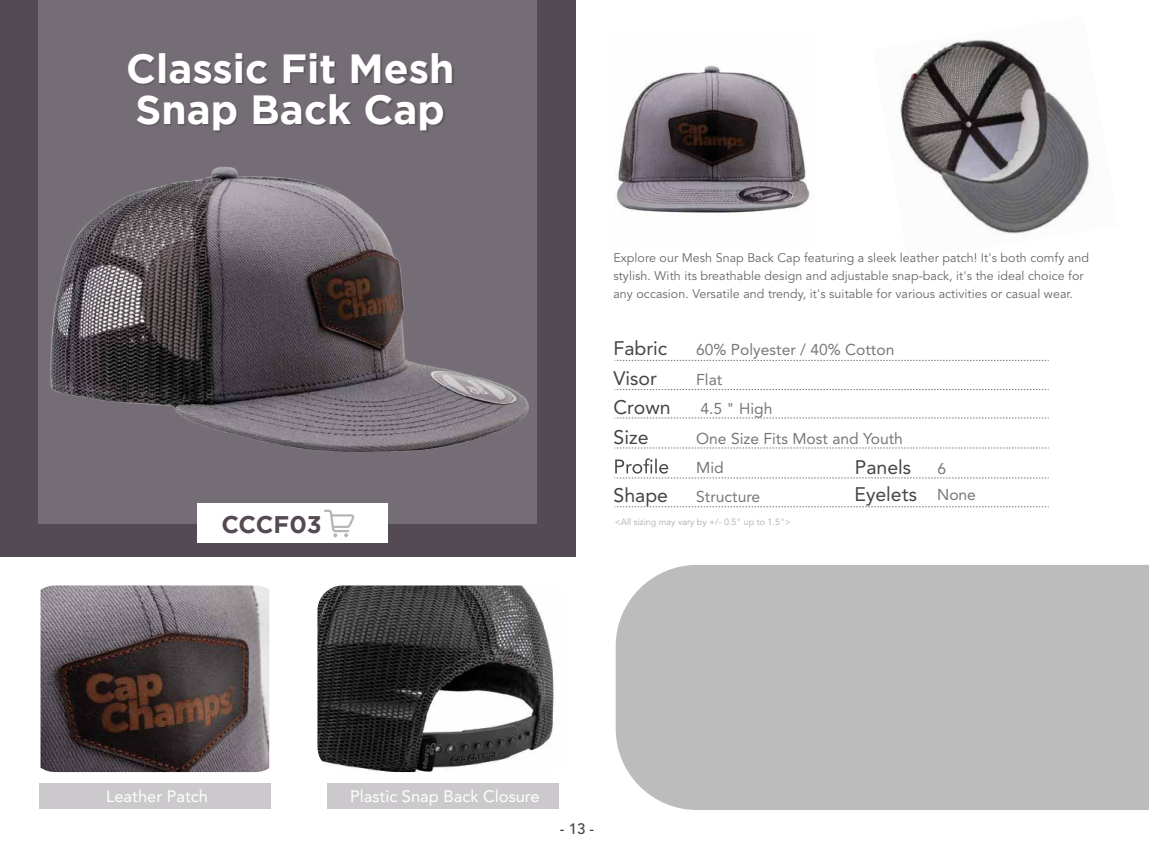
<style>
.page{position:relative;width:1149px;height:851px;background:#fff}
.page>*{position:absolute;margin:0;border:0;box-sizing:border-box;transform-origin:0 0}
.t1{font:700 40.65px/40.7px "Gotham";color:#fff}
.t2{font:700 24px "Gotham";letter-spacing:-.01em;color:#544a54}
.t3{font:19.5px "Avenir LT Std";color:#444545}
.t4{font:16.5px "Avenir LT Std";color:#fff}
.t5{font:15.6px "Avenir LT Std";color:#787878}
.t6{font:500 15px "Avenir LT Std";color:#444545}
.t7{font:12.45px/18px "Avenir LT Std";letter-spacing:.005em;color:#666767}
.t8{font:9px "Avenir LT Std";color:#ababab}
.s1{font-size:15.6px;color:#787878}
</style>
<div class="page">
<img style="left:900px;top:39px;width:190px;height:195px">
<img style="left:616px;top:65px;width:194px;height:151px">
<div style="left:0;top:0;width:575px;height:556px;background:#544a54"></div>
<div style="left:38px;top:0;width:498px;height:523px;background:#756d75"></div>
<img style="left:136px;top:55px;width:304px;height:3px">
<svg style="left:614px;top:360px;width:433px;height:1px"></svg>
<svg style="left:614px;top:389px;width:433px;height:1px"></svg>
<svg style="left:614px;top:417px;width:433px;height:1px"></svg>
<svg style="left:614px;top:447px;width:433px;height:1px"></svg>
<svg style="left:614px;top:458px;width:433px;height:20px"></svg>
<svg style="left:614px;top:506px;width:433px;height:1px"></svg>
<img style="left:40px;top:585px;width:229px;height:187px">
<div style="left:40px;top:782px;width:231px;height:26px;background:#ccc9cc"></div>
<img style="left:317px;top:585px;width:238px;height:187px">
<div style="left:327px;top:782px;width:231px;height:26px;background:#ccc9cc"></div>
<div style="left:615px;top:565px;width:533px;height:244px;background:#bcbcbc"></div>
<img style="left:36px;top:58px;width:501px;height:499px">
<h1 class="t1" style="left:126px;top:47px;width:330px">Classic Fit Mesh<br>Snap Back Cap</h1>
<p class="t7" style="left:613px;top:249px;width:477px">Explore our Mesh Snap Back Cap featuring a sleek leather patch! It's both comfy and stylish. With its breathable design and adjustable snap-back, it's the ideal choice for any occasion. Versatile and trendy, it's suitable for various activities or casual wear.</p>
<h3 class="t3" style="left:613px;top:337px;width:55px">Fabric</h3>
<p class="t5" style="left:696px;top:341px;width:200px">60% Polyester / 40% Cotton</p>
<h3 class="t3" style="left:613px;top:367px;width:45px">Visor</h3>
<p class="t5" style="left:696px;top:370px;width:28px">Flat</p>
<h3 class="t3" style="left:613px;top:396px;width:59px">Crown</h3>
<p class="t5" style="left:700px;top:399px;width:73px">4.5 " High</p>
<h3 class="t3" style="left:613px;top:425px;width:37px">Size</h3>
<p class="t5" style="left:696px;top:429px;width:208px">One Size Fits Most and Youth</p>
<h3 class="t3" style="left:854px;top:455px;width:58px">Panels</h3>
<p class="t5" style="left:937px;top:459px;width:10px">6</p>
<h3 class="t3" style="left:613px;top:484px;width:56px">Shape</h3>
<p class="t5" style="left:696px;top:487px;width:66px">Structure</p>
<h3 class="t3" style="left:854px;top:483px;width:123px">Eyelets <span class="s1">None</span></h3>
<p class="t5" style="left:696px;top:459px;width:29px">Mid</p>
<h2 class="t2" style="left:221px;top:510px;width:102px">CCCF03</h2>
<p class="t8" style="left:614px;top:517px;width:177px">&lt;All sizing may vary by +/- 0.5" up to 1.5"&gt;</p>
<h3 class="t4" style="left:106px;top:786px;width:103px">Leather Patch</h3>
<h3 class="t4" style="left:350px;top:786px;width:191px">Plastic Snap Back Closure</h3>
<p class="t6" style="left:559px;top:820px;width:36px">- 13 -</p>
</div>
